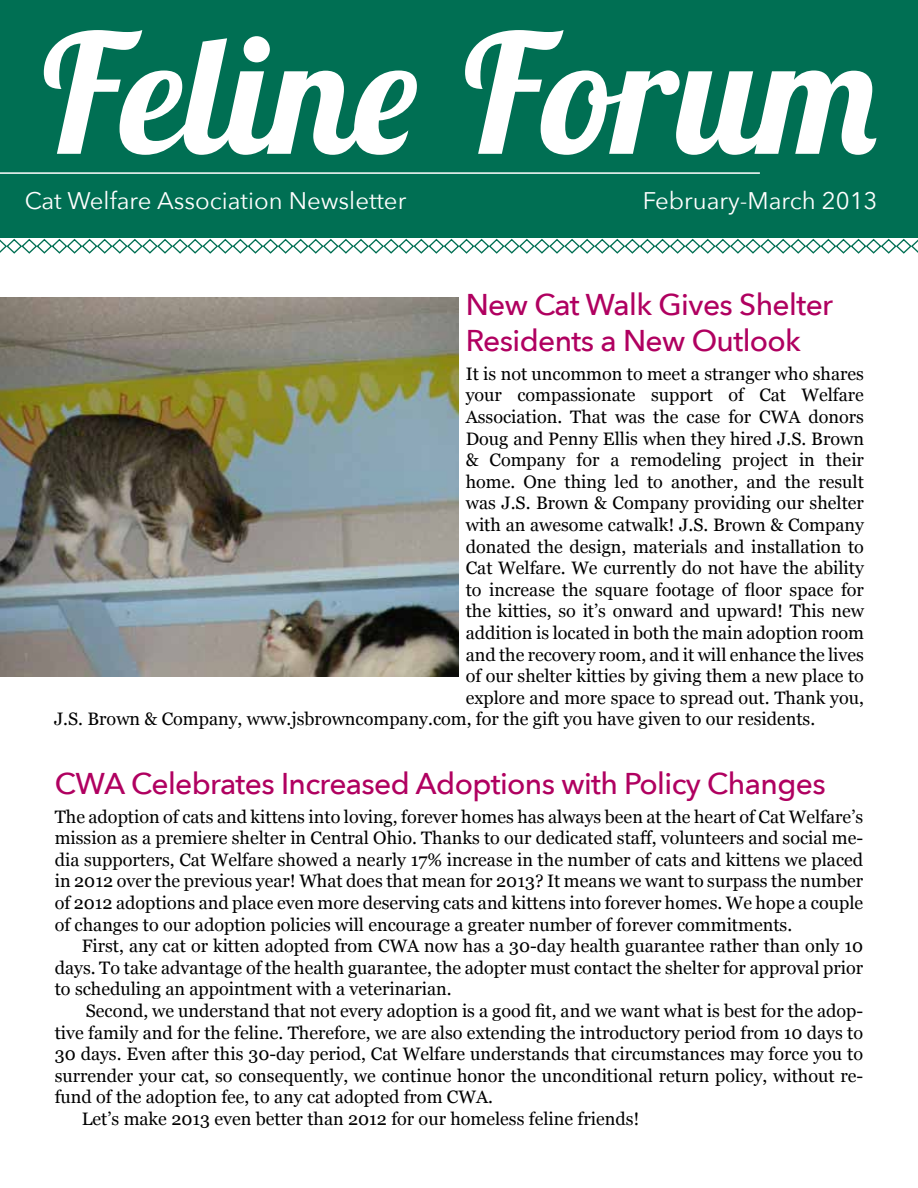
<style>
.page{position:relative;width:918px;height:1188px;background:#fff}
.page>*{position:absolute;margin:0;border:0;box-sizing:border-box;transform-origin:0 0}
.t1{font:italic 700 165px "Lobster Two";color:#fff}
.t2{font:500 30px/36px "Avenir Next";letter-spacing:-.02em;color:#b00060}
.t3{font:24px "Avenir Next";color:#fff}
.t4{font:18px/21.6px "Georgia";color:#000;text-align:justify}
</style>
<div class="page">
<img style="left:0;top:298px;width:459px;height:378px">
<div style="left:0;top:0;width:918px;height:238px;background:#006f53"></div>
<svg style="left:0;top:238px;width:918px;height:16px"></svg>
<hr style="left:0;top:172px;width:760px;height:2px;background:#fff">
<h1 class="t1" style="left:33px;top:-11px;width:852px">Feline Forum</h1>
<h3 class="t3" style="left:643px;top:186px;width:236px">February-March 2013</h3>
<h3 class="t3" style="left:25px;top:186px;width:383px">Cat Welfare Association Newsletter</h3>
<h2 class="t2" style="left:466px;top:287px;width:369px">New Cat Walk Gives Shelter<br>Residents a New Outlook</h2>
<p class="t4" style="left:466px;top:362px;width:400px">It is not uncommon to meet a stranger who shares</p>
<p class="t4" style="left:466px;top:384px;width:400px">your compassionate support of Cat Welfare</p>
<p class="t4" style="left:466px;top:405px;width:400px">Association. That was the case for CWA donors</p>
<p class="t4" style="left:466px;top:427px;width:400px">Doug and Penny Ellis when they hired J.S. Brown</p>
<p class="t4" style="left:466px;top:448px;width:400px">&amp; Company for a remodeling project in their</p>
<p class="t4" style="left:466px;top:470px;width:400px">home. One thing led to another, and the result</p>
<p class="t4" style="left:466px;top:492px;width:400px">was J.S. Brown &amp; Company providing our shelter</p>
<p class="t4" style="left:466px;top:513px;width:400px">with an awesome catwalk! J.S. Brown &amp; Company</p>
<p class="t4" style="left:466px;top:535px;width:400px">donated the design, materials and installation to</p>
<p class="t4" style="left:466px;top:556px;width:400px">Cat Welfare. We currently do not have the ability</p>
<p class="t4" style="left:466px;top:578px;width:400px">to increase the square footage of floor space for</p>
<p class="t4" style="left:466px;top:600px;width:400px">the kitties, so it’s onward and upward! This new</p>
<p class="t4" style="left:466px;top:621px;width:400px">addition is located in both the main adoption room</p>
<p class="t4" style="left:466px;top:643px;width:400px">and the recovery room, and it will enhance the lives</p>
<p class="t4" style="left:466px;top:664px;width:400px">of our shelter kitties by giving them a new place to</p>
<p class="t4" style="left:466px;top:686px;width:400px">explore and more space to spread out. Thank you,</p>
<p class="t4" style="left:54px;top:708px;width:763px">J.S. Brown &amp; Company, www.jsbrowncompany.com, for the gift you have given to our residents.</p>
<h2 class="t2" style="left:55px;top:766px;width:772px">CWA Celebrates Increased Adoptions with Policy Changes</h2>
<p class="t4" style="left:55px;top:805px;width:810px">The adoption of cats and kittens into loving, forever homes has always been at the heart of Cat Welfare’s mission as a premiere shelter in Central Ohio. Thanks to our dedicated staff, volunteers and social me&shy;dia supporters, Cat Welfare showed a nearly 17% increase in the number of cats and kittens we placed in 2012 over the previous year! What does that mean for 2013? It means we want to surpass the number of 2012 adoptions and place even more deserving cats and kittens into forever homes. We hope a couple of changes to our adoption policies will encourage a greater number of forever commitments.</p>
<p class="t4" style="left:55px;top:934px;width:810px;text-indent:27px">First, any cat or kitten adopted from CWA now has a 30-day health guarantee rather than only 10 days. To take advantage of the health guarantee, the adopter must contact the shelter for approval prior to scheduling an appointment with a veterinarian.</p>
<p class="t4" style="left:86px;top:999px;width:779px">Second, we understand that not every adoption is a good fit, and we want what is best for the adop-</p>
<p class="t4" style="left:55px;top:1021px;width:810px">tive family and for the feline. Therefore, we are also extending the introductory period from 10 days to</p>
<p class="t4" style="left:55px;top:1042px;width:810px">30 days. Even after this 30-day period, Cat Welfare understands that circumstances may force you to</p>
<p class="t4" style="left:55px;top:1064px;width:810px">surrender your cat, so consequently, we continue honor the unconditional return policy, without re-</p>
<p class="t4" style="left:55px;top:1086px;width:440px">fund of the adoption fee, to any cat adopted from CWA.</p>
<p class="t4" style="left:82px;top:1107px;width:559px">Let’s make 2013 even better than 2012 for our homeless feline friends!</p>
</div>
